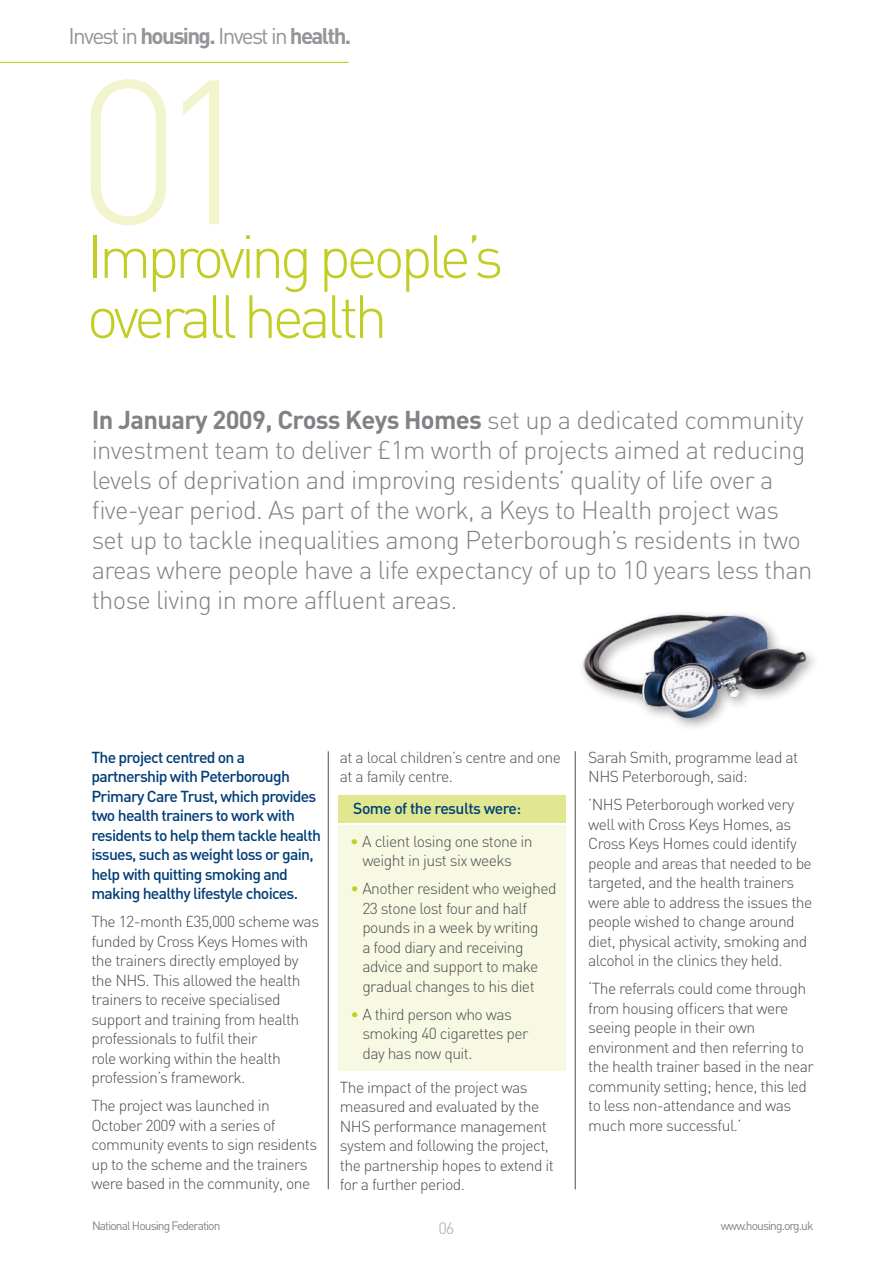
<style>
.page{position:relative;width:893px;height:1263px;background:#fff}
.page>*{position:absolute;margin:0;border:0;box-sizing:border-box;transform-origin:0 0}
.t1{font:300 201.75px "DIN";color:#f1f4cc}
.t2{font:300 60px/60px "DIN";letter-spacing:-.075em;color:#c2cd23}
.t3{font:300 25.5px/30px "DIN";letter-spacing:-.025em;color:#808285}
.t4{font:22.5px "DIN";letter-spacing:-.075em;color:#939598}
.t5{font:16.5px "DIN";color:#bcbdc0}
.t6{font:300 15.75px/19.5px "DIN";letter-spacing:-.035em;color:#4d4d4f}
.t7{font:500 15.75px/19.5px "DIN";letter-spacing:-.045em;color:#003d79}
.t8{font:12px "DIN";letter-spacing:-.075em;color:#808285}
.s1{font-weight:700}
.s2{color:#c2cd23}
</style>
<div class="page">
<div style="left:338px;top:795px;width:228px;height:27px;background:#e1e691"></div>
<div style="left:338px;top:825px;width:228px;height:245px;background:#f7f9e2"></div>
<hr style="left:575px;top:751px;width:1px;height:438px;background:#4d4d4f">
<hr style="left:328px;top:751px;width:1px;height:438px;background:#4d4d4f">
<hr style="left:0;top:62px;width:349px;height:1px;background:#c2cd23">
<img style="left:582px;top:613px;width:227px;height:115px">
<h3 class="t4" style="left:69px;top:22px;width:284px">Invest in <span class="s1">housing.</span> Invest in <span class="s1">health.</span></h3>
<h1 class="t1" style="left:77px;top:27px;width:185px">01</h1>
<h2 class="t2" style="left:87px;top:226px;width:418px">Improving people’s overall health</h2>
<p class="t3" style="left:92px;top:405px;width:722px"><span class="s1">In January 2009, Cross Keys Homes</span> set up a dedicated community investment team to deliver £1m worth of projects aimed at reducing levels of deprivation and improving residents’ quality of life over a five-year period. As part of the work, a Keys to Health project was set up to tackle inequalities among Peterborough’s residents in two areas where people have a life expectancy of up to 10 years less than those living in more affluent areas.</p>
<p class="t7" style="left:91px;top:747px;width:231px">The project centred on a partnership with Peterborough<br>Primary Care Trust, which provides two health trainers to work with residents to help them tackle health issues, such as weight loss or gain, help with quitting smoking and making healthy lifestyle choices.</p>
<p class="t6" style="left:91px;top:912px;width:229px">The 12-month £35,000 scheme was funded by Cross Keys Homes with the trainers directly employed by the NHS. This allowed the health trainers to receive specialised support and training from health professionals to fulfil their<br>role working within the health profession’s framework.</p>
<p class="t6" style="left:91px;top:1096px;width:227px">The project was launched in<br>October 2009 with a series of community events to sign residents up to the scheme and the trainers were based in the community, one</p>
<p class="t6" style="left:340px;top:747px;width:223px">at a local children’s centre and one at a family centre.</p>
<p class="t7" style="left:353px;top:798px;width:169px">Some of the results were:</p>
<p class="t6" style="left:350px;top:831px;width:184px;text-align:center"><span class="s2">•</span> A client losing one stone in weight in just six weeks</p>
<p class="t6" style="left:362px;top:878px;width:196px;text-indent:-12px"><span class="s2">•</span> Another resident who weighed<br>23 stone lost four and half pounds in a week by writing<br>a food diary and receiving advice and support to make gradual changes to his diet</p>
<p class="t6" style="left:362px;top:1004px;width:168px;text-indent:-12px"><span class="s2">•</span> A third person who was smoking 40 cigarettes per day has now quit.</p>
<p class="t6" style="left:340px;top:1077px;width:216px">The impact of the project was measured and evaluated by the<br>NHS performance management system and following the project, the partnership hopes to extend it for a further period.</p>
<p class="t6" style="left:588px;top:747px;width:211px">Sarah Smith, programme lead at<br>NHS Peterborough, said:</p>
<p class="t6" style="left:588px;top:794px;width:226px">’NHS Peterborough worked very well with Cross Keys Homes, as<br>Cross Keys Homes could identify people and areas that needed to be targeted, and the health trainers were able to address the issues the people wished to change around diet, physical activity, smoking and alcohol in the clinics they held.</p>
<p class="t6" style="left:588px;top:978px;width:227px">‘The referrals could come through from housing officers that were seeing people in their own environment and then referring to the health trainer based in the near community setting; hence, this led to less non-attendance and was much more successful.’</p>
<p class="t8" style="left:92px;top:1218px;width:130px">National Housing Federation</p>
<p class="t8" style="left:721px;top:1218px;width:94px">www.housing.org.uk</p>
<p class="t5" style="left:438px;top:1217px;width:17px">06</p>
</div>
